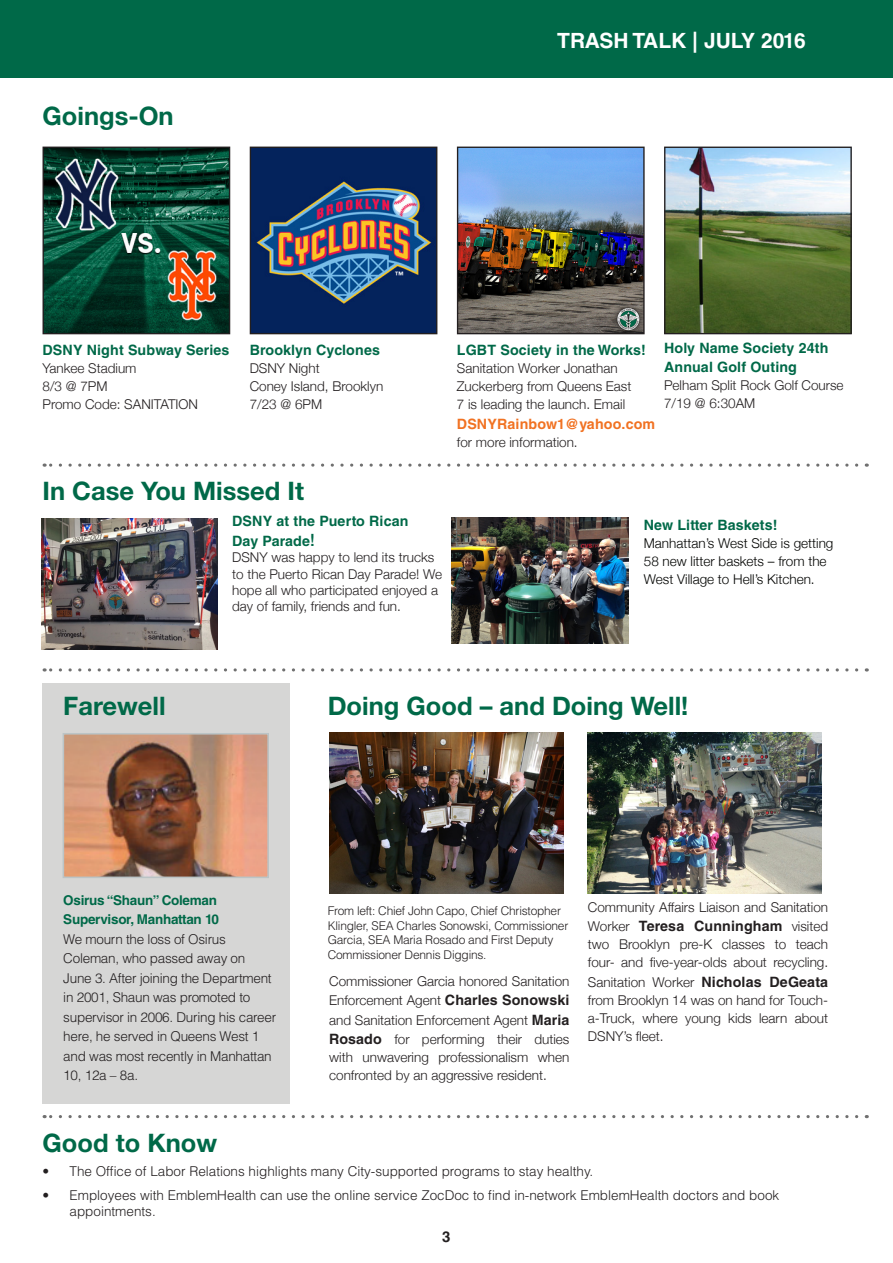
<style>
.page{position:relative;width:893px;height:1263px;background:#fff}
.page>*{position:absolute;margin:0;border:0;box-sizing:border-box;transform-origin:0 0}
.titles{font:700 25.5px "Helvetica Neue";color:#006948}
.t1{font:700 21px "Helvetica LT Std";color:#fff}
.t2{font:700 15px "Helvetica LT Std";color:#231f20}
.t3{font:700 14.25px "Helvetica LT Std";letter-spacing:.01em;color:#006948}
.t4{font:700 14.25px "Helvetica LT Std";letter-spacing:.01em;color:#231f20}
.t5{font:700 14.25px "Helvetica LT Std";letter-spacing:.01em;color:#f17222}
.t6{font:300 13.5px/18px "Helvetica Neue";color:#231f20}
.t7{font:300 13.5px/19.5px "Helvetica LT Std";letter-spacing:-.02em;color:#231f20}
.t8{font:300 13.5px/16.2px "Helvetica LT Std";color:#231f20}
.t9{font:300 13.5px/18px "Helvetica Neue";color:#040503}
.t10{font:700 13.5px "Helvetica LT Std";letter-spacing:-.02em;color:#006948}
.t11{font:300 12px/14.4px "Helvetica LT Std";letter-spacing:-.02em;color:#231f20}
.s1{font-family:"Helvetica Neue";font-weight:500;font-size:16.8px}
.s2{font-family:"Helvetica LT Std";font-weight:700;font-size:14.25px}
.s3{font-family:"Helvetica Neue";font-weight:300;font-size:13.5px}
</style>
<div class="page">
<div style="left:0;top:0;width:893px;height:78px;background:#006948"></div>
<img style="left:45px;top:149px;width:183px;height:183px">
<div style="left:43px;top:147px;width:187px;height:187px;border:1px solid #231f20"></div>
<img style="left:252px;top:149px;width:183px;height:183px">
<div style="left:250px;top:147px;width:187px;height:187px;border:1px solid #231f20"></div>
<img style="left:459px;top:149px;width:184px;height:183px">
<div style="left:457px;top:147px;width:188px;height:187px;border:1px solid #231f20"></div>
<img style="left:666px;top:149px;width:184px;height:183px">
<div style="left:664px;top:147px;width:188px;height:187px;border:1px solid #231f20"></div>
<img style="left:42px;top:519px;width:176px;height:131px">
<img style="left:452px;top:517px;width:176px;height:126px">
<div style="left:42px;top:683px;width:248px;height:420px;background:#d6d6d5"></div>
<img style="left:66px;top:736px;width:200px;height:139px">
<div style="left:63px;top:733px;width:206px;height:145px;border:2px solid #bbc4c6"></div>
<svg style="left:44px;top:668px;width:813px;height:3px"></svg>
<svg style="left:44px;top:1115px;width:813px;height:3px"></svg>
<svg style="left:44px;top:463px;width:813px;height:4px"></svg>
<img style="left:329px;top:733px;width:234px;height:160px">
<img style="left:588px;top:733px;width:234px;height:160px">
<p class="titles" style="left:43px;top:95px;width:133px">Goings-On</p>
<p class="t1" style="left:557px;top:28px;width:250px">TRASH TALK | JULY 2016</p>
<p class="t3" style="left:43px;top:342px;width:189px">DSNY Night Subway Series</p>
<p class="t6" style="left:43px;top:359px;width:96px">Yankee Stadium</p>
<p class="t6" style="left:43px;top:377px;width:66px">8/3 @ 7PM</p>
<p class="t6" style="left:43px;top:395px;width:157px">Promo Code: SANITATION</p>
<p class="t3" style="left:250px;top:342px;width:132px">Brooklyn Cyclones</p>
<p class="t6" style="left:250px;top:359px;width:72px">DSNY Night</p>
<p class="t6" style="left:250px;top:377px;width:135px">Coney Island, Brooklyn</p>
<p class="t6" style="left:250px;top:395px;width:74px">7/23 @ 6PM</p>
<p class="titles" style="left:43px;top:471px;width:263px">In Case You Missed It</p>
<p class="t3" style="left:232px;top:512px;width:178px">DSNY at the Puerto Rican</p>
<p class="t3" style="left:232px;top:533px;width:84px">Day Parade<span class="s1">!</span></p>
<p class="t6" style="left:232px;top:549px;width:211px;line-height:16.2px">DSNY was happy to lend its trucks to the Puerto Rican Day Parade! We hope all who participated enjoyed a day of family, friends and fun.</p>
<p class="t3" style="left:457px;top:342px;width:191px">LGBT Society in the Works!</p>
<p class="t6" style="left:457px;top:359px;width:176px">Sanitation Worker Jonathan<br>Zuckerberg from Queens East<br>7 is leading the launch. Email</p>
<p class="t5" style="left:457px;top:415px;width:200px">DSNYRainbow1@yahoo.com</p>
<p class="t6" style="left:457px;top:432px;width:122px">for more information.</p>
<p class="t3" style="left:664px;top:339px;width:166px">Holy Name Society 24th</p>
<p class="t3" style="left:664px;top:358px;width:134px">Annual Golf Outing</p>
<p class="t6" style="left:664px;top:375px;width:181px">Pelham Split Rock Golf Course</p>
<p class="t6" style="left:664px;top:393px;width:93px">7/19 @ 6:30AM</p>
<p class="t3" style="left:644px;top:517px;width:135px">New Litter Baskets!</p>
<p class="t9" style="left:644px;top:534px;width:191px">Manhattan’s West Side is getting<br>58 new litter baskets – from the<br>West Village to Hell’s Kitchen.</p>
<p class="titles" style="left:63px;top:686px;width:104px">Farewell</p>
<p class="titles" style="left:328px;top:686px;width:362px">Doing Good – and Doing Well!</p>
<p class="t10" style="left:63px;top:891px;width:155px">Osirus “Shaun” Coleman</p>
<p class="t10" style="left:63px;top:911px;width:157px">Supervisor, Manhattan 10</p>
<p class="t7" style="left:63px;top:929px;width:214px">We mourn the loss of Osirus<br>Coleman, who passed away on<br>June 3. After joining the Department in 2001, Shaun was promoted to supervisor in 2006. During his career here, he served in Queens West 1 and was most recently in Manhattan<br>10, 12a – 8a.</p>
<p class="titles" style="left:43px;top:1123px;width:176px">Good to Know</p>
<p class="t11" style="left:328px;top:904px;width:242px">From left: Chief John Capo, Chief Christopher Klingler, SEA Charles Sonowski, Commissioner Garcia, SEA Maria Rosado and First Deputy Commissioner Dennis Diggins.</p>
<p class="t6" style="left:329px;top:970px;width:242px;line-height:19.5px;text-align:justify">Commissioner Garcia honored Sanitation Enforcement Agent <span class="s2">Charles Sonowski </span>and Sanitation Enforcement Agent <span class="s2">Maria Rosado</span> for performing their duties</p>
<p class="t6" style="left:329px;top:1048px;width:242px">with unwavering professionalism when confronted by an aggressive resident.</p>
<p class="t6" style="left:588px;top:897px;width:242px">Community Affairs Liaison and Sanitation</p>
<p class="t4" style="left:588px;top:918px;width:242px"><span class="s3">Worker</span> Teresa Cunningham <span class="s3">visited</span></p>
<p class="t6" style="left:588px;top:934px;width:242px">two Brooklyn pre-K classes to teach four- and five-year-olds about recycling.</p>
<p class="t6" style="left:588px;top:972px;width:242px;text-align:justify">Sanitation Worker <span class="s2">Nicholas DeGeata </span>from Brooklyn 14 was on hand for Touch&shy;a-Truck, where young kids learn about DSNY’s fleet.</p>
<p class="t8" style="left:43px;top:1163px;width:552px">• The Office of Labor Relations highlights many City-supported programs to stay healthy.</p>
<p class="t8" style="left:70px;top:1187px;width:711px;text-indent:-27px">• Employees with EmblemHealth can use the online service ZocDoc to find in-network EmblemHealth doctors and book appointments.</p>
<p class="t2" style="left:442px;top:1227px;width:10px">3</p>
</div>
